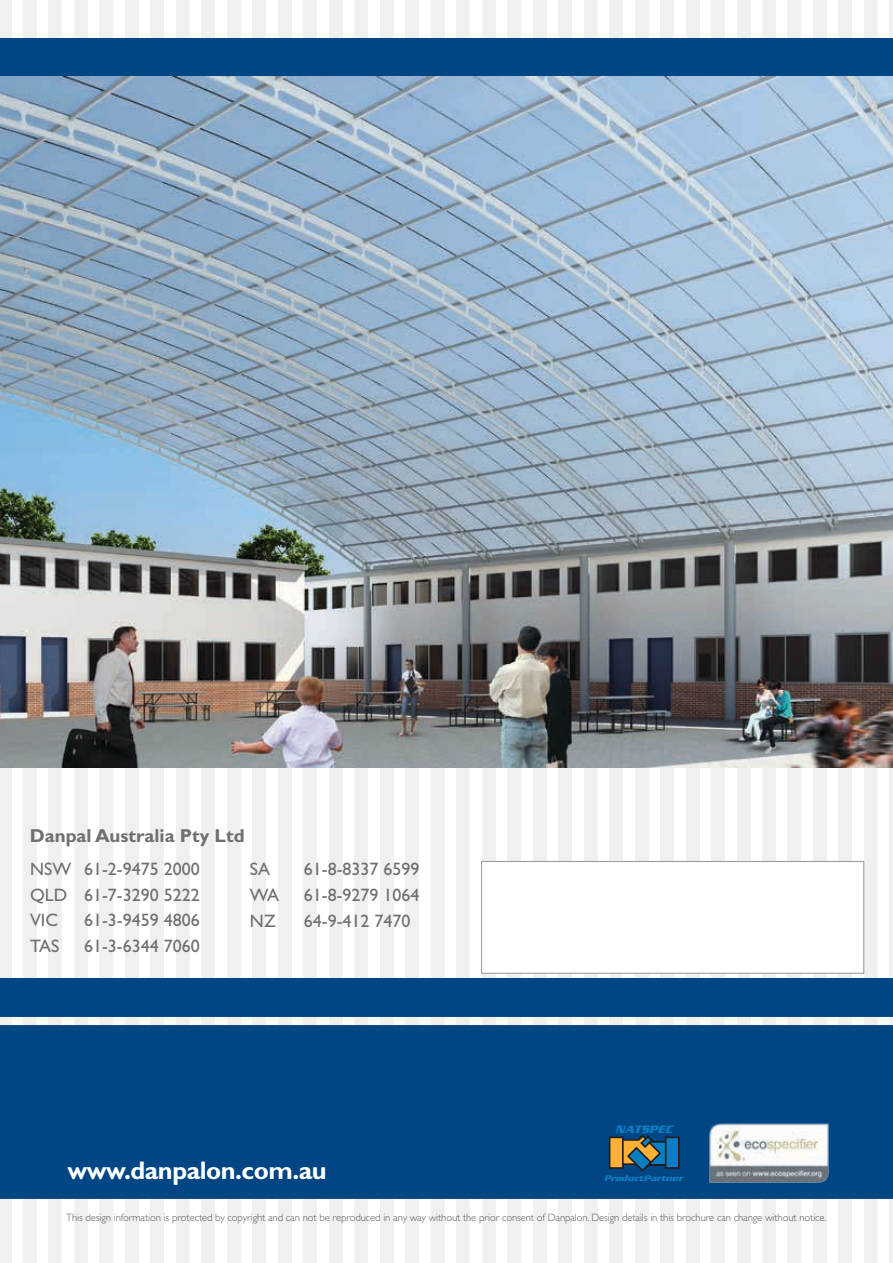
<style>
.page{position:relative;width:893px;height:1263px;background:#fff}
.page>*{position:absolute;margin:0;border:0;box-sizing:border-box;transform-origin:0 0}
.t1{font:700 25.5px "Gill Sans";letter-spacing:-.02em;color:#fff}
.t2{font:700 18.75px "Gill Sans";color:#6d6f71}
.t3{font:18px/25.5px "Gill Sans";color:#6d6f71;text-align:justify}
.t4{font:italic 700 11.55px "Serpentine";color:#097ec3}
.t5{font:300 10.65px "Gill Sans";letter-spacing:-.01em;color:#58595b}
.t6{font:italic 700 8.7px "Serpentine";color:#097ec3}
</style>
<div class="page">
<div style="left:0;top:0;width:11px;height:1263px;background:#eff0f0"></div>
<div style="left:23px;top:0;width:14px;height:1263px;background:#eff0f0"></div>
<div style="left:48px;top:0;width:14px;height:1263px;background:#eff0f0"></div>
<div style="left:74px;top:0;width:14px;height:1263px;background:#eff0f0"></div>
<div style="left:99px;top:0;width:14px;height:1263px;background:#eff0f0"></div>
<div style="left:125px;top:0;width:14px;height:1263px;background:#eff0f0"></div>
<div style="left:150px;top:0;width:14px;height:1263px;background:#eff0f0"></div>
<div style="left:176px;top:0;width:14px;height:1263px;background:#eff0f0"></div>
<div style="left:201px;top:0;width:14px;height:1263px;background:#eff0f0"></div>
<div style="left:227px;top:0;width:14px;height:1263px;background:#eff0f0"></div>
<div style="left:252px;top:0;width:14px;height:1263px;background:#eff0f0"></div>
<div style="left:278px;top:0;width:14px;height:1263px;background:#eff0f0"></div>
<div style="left:303px;top:0;width:14px;height:1263px;background:#eff0f0"></div>
<div style="left:329px;top:0;width:14px;height:1263px;background:#eff0f0"></div>
<div style="left:354px;top:0;width:14px;height:1263px;background:#eff0f0"></div>
<div style="left:380px;top:0;width:14px;height:1263px;background:#eff0f0"></div>
<div style="left:405px;top:0;width:14px;height:1263px;background:#eff0f0"></div>
<div style="left:431px;top:0;width:14px;height:1263px;background:#eff0f0"></div>
<div style="left:456px;top:0;width:14px;height:1263px;background:#eff0f0"></div>
<div style="left:482px;top:0;width:13px;height:1263px;background:#eff0f0"></div>
<div style="left:507px;top:0;width:14px;height:1263px;background:#eff0f0"></div>
<div style="left:533px;top:0;width:13px;height:1263px;background:#eff0f0"></div>
<div style="left:558px;top:0;width:14px;height:1263px;background:#eff0f0"></div>
<div style="left:584px;top:0;width:13px;height:1263px;background:#eff0f0"></div>
<div style="left:609px;top:0;width:14px;height:1263px;background:#eff0f0"></div>
<div style="left:635px;top:0;width:13px;height:1263px;background:#eff0f0"></div>
<div style="left:660px;top:0;width:14px;height:1263px;background:#eff0f0"></div>
<div style="left:686px;top:0;width:13px;height:1263px;background:#eff0f0"></div>
<div style="left:711px;top:0;width:14px;height:1263px;background:#eff0f0"></div>
<div style="left:736px;top:0;width:14px;height:1263px;background:#eff0f0"></div>
<div style="left:762px;top:0;width:14px;height:1263px;background:#eff0f0"></div>
<div style="left:787px;top:0;width:14px;height:1263px;background:#eff0f0"></div>
<div style="left:813px;top:0;width:14px;height:1263px;background:#eff0f0"></div>
<div style="left:838px;top:0;width:14px;height:1263px;background:#eff0f0"></div>
<div style="left:864px;top:0;width:14px;height:1263px;background:#eff0f0"></div>
<hr style="left:889px;top:0;width:4px;height:1263px;background:#eff0f0">
<div style="left:481px;top:861px;width:383px;height:112px;background:#fff;border:1px solid #949698"></div>
<div style="left:0;top:1025px;width:893px;height:174px;background:#004684"></div>
<img style="left:709px;top:1123px;width:120px;height:60px">
<div style="left:609px;top:1136px;width:15px;height:33px;background:#fcb035;border:2px solid #221e1f"></div>
<svg style="left:620px;top:1134px;width:60px;height:38px"></svg>
<div style="left:0;top:38px;width:893px;height:39px;background:#004684"></div>
<img style="left:0;top:77px;width:893px;height:690px">
<svg style="left:892px;top:612px;width:1px;height:26px"></svg>
<div style="left:0;top:978px;width:893px;height:38px;background:#004684"></div>
<h2 class="t2" style="left:30px;top:825px;width:216px">Danpal Australia Pty Ltd</h2>
<h3 class="t3" style="left:30px;top:857px;width:171px">NSW 61-2-9475 2000<br>QLD 61-7-3290 5222<br>VIC</h3>
<h3 class="t3" style="left:84px;top:908px;width:117px">61-3-9459 4806</h3>
<h3 class="t3" style="left:30px;top:933px;width:31px">TAS</h3>
<h3 class="t3" style="left:84px;top:933px;width:117px">61-3-6344 7060</h3>
<h3 class="t3" style="left:250px;top:857px;width:22px">SA</h3>
<h3 class="t3" style="left:304px;top:857px;width:117px">61-8-8337 6599</h3>
<h3 class="t3" style="left:250px;top:882px;width:31px">WA</h3>
<h3 class="t3" style="left:304px;top:882px;width:117px">61-8-9279 1064</h3>
<h3 class="t3" style="left:250px;top:908px;width:27px">NZ</h3>
<h3 class="t3" style="left:304px;top:908px;width:108px">64-9-412 7470</h3>
<h1 class="t1" style="left:67px;top:1155px;width:261px">www.danpalon.com.au</h1>
<p class="t4" style="left:615px;top:1122px;width:58px">NATSPEC</p>
<p class="t6" style="left:604px;top:1173px;width:80px">ProductPartner</p>
<p class="t5" style="left:66px;top:1212px;width:762px">This design information is protected by copyright and can not be reproduced in any way without the prior consent of Danpalon. Design details in this brochure can change without notice.</p>
</div>
